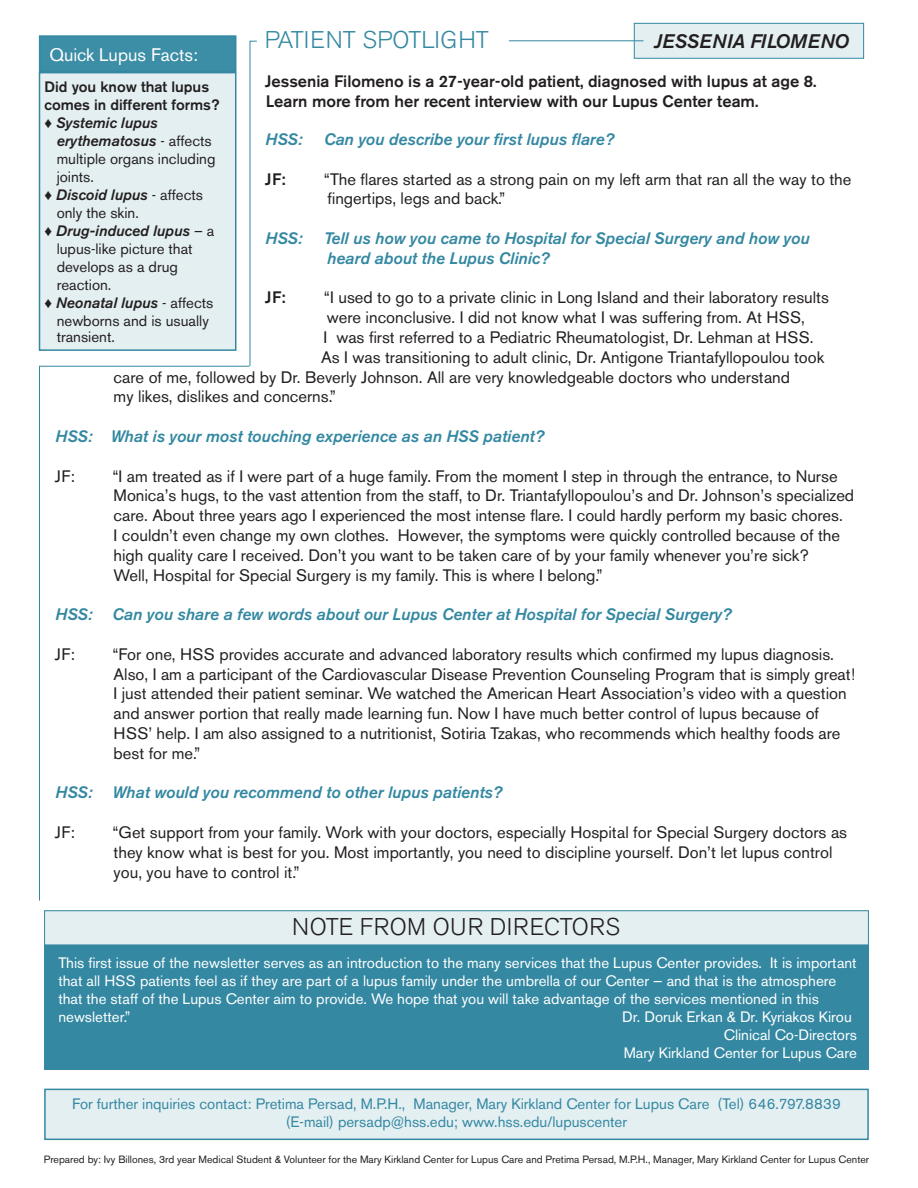
<style>
.page{position:relative;width:918px;height:1188px;background:#fff}
.page>*{position:absolute;margin:0;border:0;box-sizing:border-box;transform-origin:0 0}
.t1{font:300 24px "Akzidenz Grotesk BE";letter-spacing:.02em;color:#231f20}
.t2{font:300 24px "Akzidenz Grotesk BE";color:#3488a2}
.t3{font:italic 500 19.5px "Akzidenz Grotesk BE";letter-spacing:.01em;color:#231f20}
.t4{font:18px "Akzidenz Grotesk BE";color:#fff}
.t5{font:16.5px "Akzidenz Grotesk BE";color:#231f20}
.t6{font:italic 500 16.5px "Akzidenz Grotesk BE";color:#3488a2}
.t7{font:500 16.5px "Akzidenz Grotesk BE";color:#231f20}
.t8{font:15px/18px "Akzidenz Grotesk BE";color:#fff}
.t9{font:15px "Akzidenz Grotesk BE";color:#3488a2}
.t10{font:15px/18px "Akzidenz Grotesk BE";color:#231f20}
.t11{font:italic 500 15px "Akzidenz Grotesk BE";color:#231f20}
.t12{font:500 15px "Akzidenz Grotesk BE";color:#231f20}
.t13{font:10.5px "Akzidenz Grotesk BE";color:#231f20}
.s1{font-family:"Arial";font-weight:400;font-style:normal}
.s2{font-weight:400;font-style:normal}
.s3{font-family:"Arial"}
.s4{font-weight:500;font-style:italic}
</style>
<div class="page">
<div style="left:45px;top:1089px;width:823px;height:50px;background:#e4eff2"></div>
<div style="left:44px;top:1089px;width:825px;height:51px;border:2px solid #3488a2"></div>
<hr style="left:509px;top:40px;width:134px;height:1px;background:#3488a2">
<svg style="left:249px;top:40px;width:8px;height:326px"></svg>
<div style="left:634px;top:23px;width:230px;height:35px;background:#e4eff2"></div>
<div style="left:634px;top:23px;width:230px;height:36px;border:1px solid #3488a2"></div>
<div style="left:44px;top:945px;width:825px;height:125px;background:#3488a2"></div>
<div style="left:45px;top:911px;width:823px;height:34px;background:#e4eff2"></div>
<div style="left:44px;top:910px;width:825px;height:35px;border:1px solid #3488a2"></div>
<div style="left:40px;top:36px;width:196px;height:35px;background:#3c8da6"></div>
<div style="left:39px;top:35px;width:197px;height:37px;border:2px solid #3488a2"></div>
<div style="left:40px;top:73px;width:196px;height:277px;background:#e4eff2"></div>
<div style="left:39px;top:72px;width:197px;height:279px;border:2px solid #3488a2"></div>
<svg style="left:39px;top:365px;width:211px;height:536px"></svg>
<p class="t4" style="left:49px;top:44px;width:150px">Quick Lupus Facts:</p>
<p class="t2" style="left:265px;top:26px;width:226px">PATIENT SPOTLIGHT</p>
<p class="t3" style="left:654px;top:30px;width:197px">JESSENIA FILOMENO</p>
<p class="t7" style="left:265px;top:71px;width:553px">Jessenia Filomeno is a 27-year-old patient, diagnosed with lupus at age 8.</p>
<p class="t7" style="left:266px;top:91px;width:494px">Learn more from her recent interview with our Lupus Center team.</p>
<p class="t6" style="left:266px;top:130px;width:39px">HSS:</p>
<p class="t6" style="left:324px;top:130px;width:291px">Can you describe your first lupus flare?</p>
<p class="t7" style="left:265px;top:169px;width:22px">JF:</p>
<p class="t5" style="left:324px;top:169px;width:529px">“The flares started as a strong pain on my left arm that ran all the way to the</p>
<p class="t5" style="left:327px;top:189px;width:180px">fingertips, legs and back.”</p>
<p class="t6" style="left:266px;top:229px;width:39px">HSS:</p>
<p class="t6" style="left:324px;top:229px;width:487px">Tell us how you came to Hospital for Special Surgery and how you</p>
<p class="t6" style="left:327px;top:249px;width:224px">heard about the Lupus Clinic?</p>
<p class="t7" style="left:265px;top:287px;width:22px">JF:</p>
<p class="t5" style="left:324px;top:288px;width:507px">“I used to go to a private clinic in Long Island and their laboratory results</p>
<p class="t5" style="left:327px;top:308px;width:480px">were inconclusive. I did not know what I was suffering from. At HSS,</p>
<p class="t5" style="left:324px;top:327px;width:491px">I was first referred to a Pediatric Rheumatologist, Dr. Lehman at HSS.</p>
<p class="t5" style="left:321px;top:347px;width:505px">As I was transitioning to adult clinic, Dr. Antigone Triantafyllopoulou took</p>
<p class="t5" style="left:114px;top:367px;width:678px">care of me, followed by Dr. Beverly Johnson. All are very knowledgeable doctors who understand</p>
<p class="t5" style="left:114px;top:387px;width:224px">my likes, dislikes and concerns.”</p>
<p class="t6" style="left:56px;top:427px;width:490px">HSS: What is your most touching experience as an HSS patient?</p>
<p class="t5" style="left:55px;top:466px;width:22px">JF:</p>
<p class="t5" style="left:112px;top:466px;width:727px">“I am treated as if I were part of a huge family. From the moment I step in through the entrance, to Nurse</p>
<p class="t5" style="left:114px;top:486px;width:742px">Monica’s hugs, to the vast attention from the staff, to Dr. Triantafyllopoulou’s and Dr. Johnson’s specialized</p>
<p class="t5" style="left:114px;top:506px;width:731px">care. About three years ago I experienced the most intense flare. I could hardly perform my basic chores.</p>
<p class="t5" style="left:114px;top:525px;width:728px">I couldn’t even change my own clothes. However, the symptoms were quickly controlled because of the</p>
<p class="t5" style="left:114px;top:545px;width:697px">high quality care I received. Don’t you want to be taken care of by your family whenever you’re sick?</p>
<p class="t5" style="left:114px;top:565px;width:491px">Well, Hospital for Special Surgery is my family. This is where I belong.”</p>
<p class="t6" style="left:56px;top:605px;width:677px">HSS: Can you share a few words about our Lupus Center at Hospital for Special Surgery?</p>
<p class="t5" style="left:55px;top:644px;width:22px">JF:</p>
<p class="t5" style="left:112px;top:644px;width:723px">“For one, HSS provides accurate and advanced laboratory results which confirmed my lupus diagnosis.</p>
<p class="t5" style="left:114px;top:664px;width:743px">Also, I am a participant of the Cardiovascular Disease Prevention Counseling Program that is simply great!</p>
<p class="t5" style="left:114px;top:684px;width:735px">I just attended their patient seminar. We watched the American Heart Association’s video with a question</p>
<p class="t5" style="left:114px;top:704px;width:707px">and answer portion that really made learning fun. Now I have much better control of lupus because of</p>
<p class="t5" style="left:114px;top:723px;width:728px">HSS’ help. I am also assigned to a nutritionist, Sotiria Tzakas, who recommends which healthy foods are</p>
<p class="t5" style="left:114px;top:743px;width:88px">best for me.”</p>
<p class="t6" style="left:56px;top:783px;width:448px">HSS: What would you recommend to other lupus patients?</p>
<p class="t5" style="left:55px;top:822px;width:22px">JF:</p>
<p class="t5" style="left:112px;top:822px;width:736px">“Get support from your family. Work with your doctors, especially Hospital for Special Surgery doctors as</p>
<p class="t5" style="left:114px;top:842px;width:720px">they know what is best for you. Most importantly, you need to discipline yourself. Don’t let lupus control</p>
<p class="t5" style="left:114px;top:862px;width:188px">you, you have to control it.”</p>
<p class="t12" style="left:45px;top:78px;width:166px">Did you know that lupus</p>
<p class="t12" style="left:45px;top:96px;width:176px">comes in different forms?</p>
<p class="t11" style="left:45px;top:114px;width:115px"><span class="s1">♦</span> Systemic lupus</p>
<p class="t11" style="left:57px;top:132px;width:157px">erythematosus <span class="s2">- affects</span></p>
<p class="t10" style="left:57px;top:150px;width:160px">multiple organs including</p>
<p class="t10" style="left:57px;top:168px;width:39px">joints.</p>
<p class="t10" style="left:57px;top:186px;width:148px;text-indent:-12px"><span class="s3">♦</span> <span class="s4">Discoid lupus</span> - affects only the skin.</p>
<p class="t11" style="left:45px;top:222px;width:171px"><span class="s1">♦</span> Drug-induced lupus <span class="s2">– a</span></p>
<p class="t10" style="left:57px;top:240px;width:137px">lupus-like picture that</p>
<p class="t10" style="left:57px;top:258px;width:123px">develops as a drug</p>
<p class="t10" style="left:57px;top:276px;width:56px">reaction.</p>
<p class="t11" style="left:45px;top:294px;width:170px"><span class="s1">♦</span> Neonatal lupus <span class="s2">- affects</span></p>
<p class="t10" style="left:57px;top:312px;width:154px">newborns and is usually</p>
<p class="t10" style="left:57px;top:327px;width:60px">transient.</p>
<p class="t1" style="left:292px;top:913px;width:329px">NOTE FROM OUR DIRECTORS</p>
<p class="t8" style="left:58px;top:953px;width:800px">This first issue of the newsletter serves as an introduction to the many services that the Lupus Center provides. It is important that all HSS patients feel as if they are part of a lupus family under the umbrella of our Center — and that is the atmosphere that the staff of the Lupus Center aim to provide. We hope that you will take advantage of the services mentioned in this</p>
<p class="t8" style="left:58px;top:1007px;width:73px">newsletter.”</p>
<p class="t8" style="left:622px;top:1007px;width:231px">Dr. Doruk Erkan &amp; Dr. Kyriakos Kirou</p>
<p class="t8" style="left:724px;top:1025px;width:135px">Clinical Co-Directors</p>
<p class="t8" style="left:624px;top:1043px;width:235px">Mary Kirkland Center for Lupus Care</p>
<p class="t9" style="left:72px;top:1095px;width:770px">For further inquiries contact: Pretima Persad, M.P.H., Manager, Mary Kirkland Center for Lupus Care (Tel) 646.797.8839</p>
<p class="t9" style="left:286px;top:1113px;width:343px">(E-mail) persadp@hss.edu; www.hss.edu/lupuscenter</p>
<p class="t13" style="left:44px;top:1153px;width:827px">Prepared by: Ivy Billones, 3rd year Medical Student &amp; Volunteer for the Mary Kirkland Center for Lupus Care and Pretima Persad, M.P.H., Manager, Mary Kirkland Center for Lupus Center</p>
</div>
